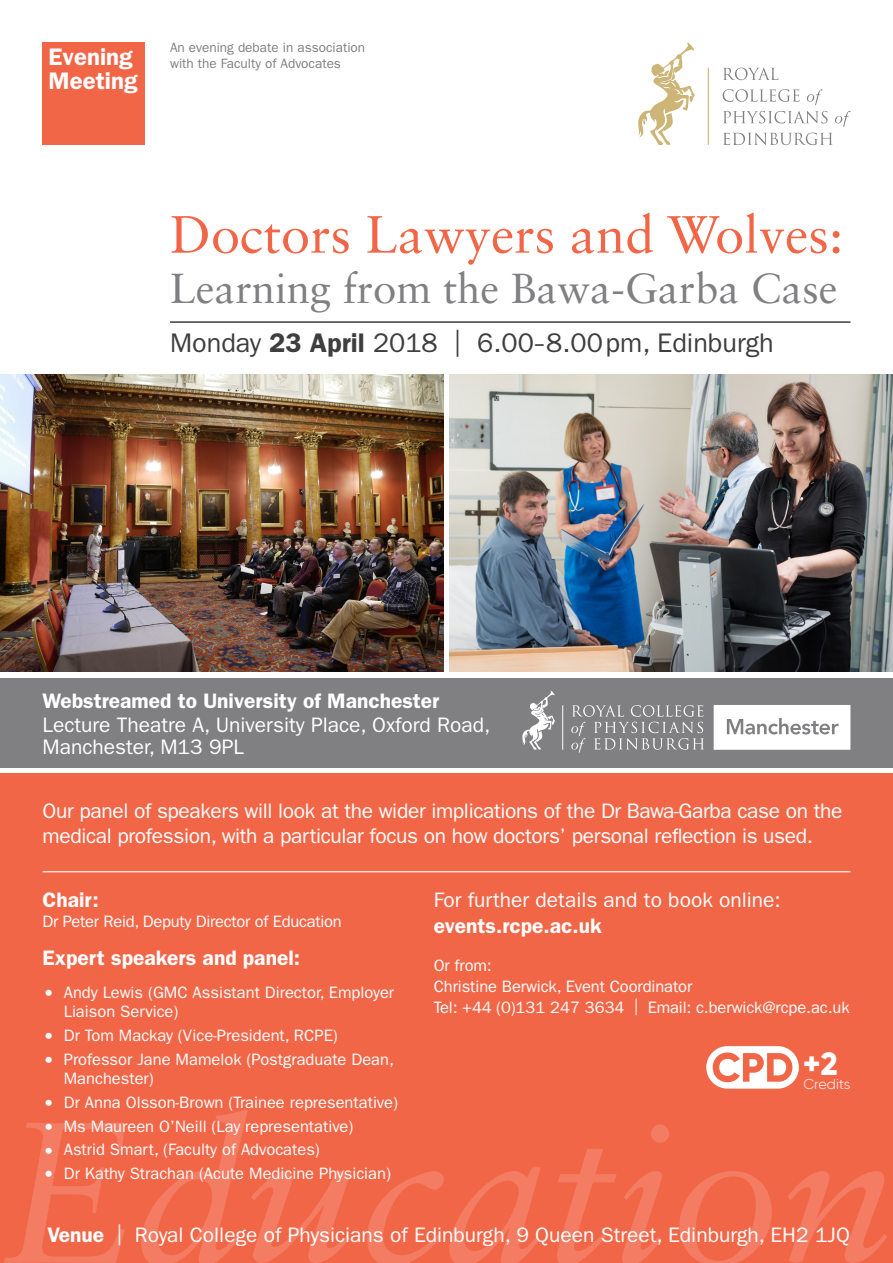
<style>
.page{position:relative;width:893px;height:1263px;background:#fff}
.page>*{position:absolute;margin:0;border:0;box-sizing:border-box;transform-origin:0 0}
.t1{font:italic 201px "Sabon LT Std";color:#fff}
.t2{font:52.5px "Sabon LT Std";color:#f26648}
.t3{font:42px "Sabon LT Std";color:#808083}
.t4{font:800 32.1px "Gilroy";color:#fff}
.t5{font:27px "ITC Franklin Gothic Std";color:#3e3e3f}
.t6{font:600 24px/24px "ITC Franklin Gothic Std";color:#fff}
.t7{font:21px/22.5px "ITC Franklin Gothic Std";color:#fff}
.t8{font:600 21px "ITC Franklin Gothic Std";color:#fff}
.t9{font:16.5px/19.5px "ITC Franklin Gothic Std";color:#fff}
.t10{font:300 14.25px "Gilroy";color:#fff}
.t11{font:13.5px/16.2px "ITC Franklin Gothic Std";color:#808083}
.s1{font-weight:600}
.s2{font-weight:600;font-size:21px}
</style>
<div class="page">
<div style="left:0;top:774px;width:893px;height:489px;background:#f26648"></div>
<div style="left:0;top:678px;width:893px;height:89px;background:#808083"></div>
<div style="left:43px;top:43px;width:102px;height:102px;background:#f26648"></div>
<svg style="left:723px;top:68px;width:55px;height:12px"></svg>
<svg style="left:723px;top:89px;width:77px;height:13px"></svg>
<svg style="left:807px;top:89px;width:15px;height:16px"></svg>
<svg style="left:723px;top:111px;width:105px;height:12px"></svg>
<svg style="left:835px;top:111px;width:15px;height:16px"></svg>
<svg style="left:723px;top:133px;width:110px;height:12px"></svg>
<svg style="left:638px;top:43px;width:57px;height:102px"></svg>
<hr style="left:708px;top:68px;width:1px;height:77px;background:#ccb576">
<svg style="left:522px;top:691px;width:33px;height:59px"></svg>
<hr style="left:562px;top:705px;width:1px;height:45px;background:#fff">
<svg style="left:571px;top:705px;width:133px;height:48px"></svg>
<svg style="left:714px;top:705px;width:136px;height:45px;background:#f0f0f0"></svg>
<img style="left:450px;top:374px;width:443px;height:298px">
<img style="left:0;top:374px;width:443px;height:298px">
<hr style="left:170px;top:321px;width:680px;height:2px;background:#3e3e3f">
<hr style="left:43px;top:871px;width:807px;height:1px;background:#fff">
<svg style="left:706px;top:1046px;width:93px;height:43px"></svg>
<h3 class="t6" style="left:49px;top:45px;width:90px">Evening<br>Meeting</h3>
<p class="t11" style="left:170px;top:39px;width:197px">An evening debate in association with the Faculty of Advocates</p>
<h2 class="t2" style="left:170px;top:203px;width:675px">Doctors Lawyers and Wolves:</h2>
<h3 class="t3" style="left:170px;top:263px;width:669px">Learning from the Bawa-Garba Case</h3>
<h3 class="t5" style="left:170px;top:327px;width:605px">Monday <span class="s1">23 April</span> 2018 | 6.00-8.00pm, Edinburgh</h3>
<p class="t8" style="left:43px;top:688px;width:398px">Webstreamed to University of Manchester</p>
<p class="t7" style="left:43px;top:713px;width:450px">Lecture Theatre A, University Place, Oxford Road,<br>Manchester, M13 9PL</p>
<p class="t7" style="left:43px;top:798px;width:801px;line-height:25.2px">Our panel of speakers will look at the wider implications of the Dr Bawa-Garba case on the medical profession, with a particular focus on how doctors’ personal reflection is used.</p>
<p class="t7" style="left:434px;top:889px;width:349px">For further details and to book online:</p>
<p class="t8" style="left:434px;top:913px;width:170px">events.rcpe.ac.uk</p>
<p class="t9" style="left:434px;top:955px;width:417px;line-height:21px">Or from:<br>Christine Berwick, Event Coordinator<br>Tel: +44 (0)131 247 3634 | Email: c.berwick@rcpe.ac.uk</p>
<p class="t8" style="left:43px;top:888px;width:58px">Chair:</p>
<p class="t9" style="left:43px;top:912px;width:301px">Dr Peter Reid, Deputy Director of Education</p>
<p class="t8" style="left:43px;top:946px;width:259px">Expert speakers and panel:</p>
<p class="t9" style="left:64px;top:982px;width:332px;text-indent:-21px"><span class="s2">•</span> Andy Lewis (GMC Assistant Director, Employer<br>Liaison Service)</p>
<p class="t9" style="left:43px;top:1025px;width:297px"><span class="s2">•</span> Dr Tom Mackay (Vice-President, RCPE)</p>
<p class="t9" style="left:64px;top:1049px;width:332px;text-indent:-21px"><span class="s2">•</span> Professor Jane Mamelok (Postgraduate Dean,<br>Manchester)</p>
<p class="t9" style="left:43px;top:1092px;width:357px"><span class="s2">•</span> Dr Anna Olsson-Brown (Trainee representative)</p>
<p class="t9" style="left:43px;top:1116px;width:312px"><span class="s2">•</span> Ms Maureen O’Neill (Lay representative)</p>
<p class="t9" style="left:43px;top:1140px;width:279px"><span class="s2">•</span> Astrid Smart, (Faculty of Advocates)</p>
<p class="t9" style="left:43px;top:1164px;width:350px"><span class="s2">•</span> Dr Kathy Strachan (Acute Medicine Physician)</p>
<h3 class="t4" style="left:803px;top:1044px;width:37px">+2</h3>
<p class="t10" style="left:803px;top:1075px;width:48px">Credits</p>
<h1 class="t1" style="left:0;top:1077px;width:895px">Education</h1>
<p class="t7" style="left:47px;top:1223px;width:804px"><span class="s1">Venue</span> | Royal College of Physicians of Edinburgh, 9 Queen Street, Edinburgh, EH2 1JQ</p>
</div>
